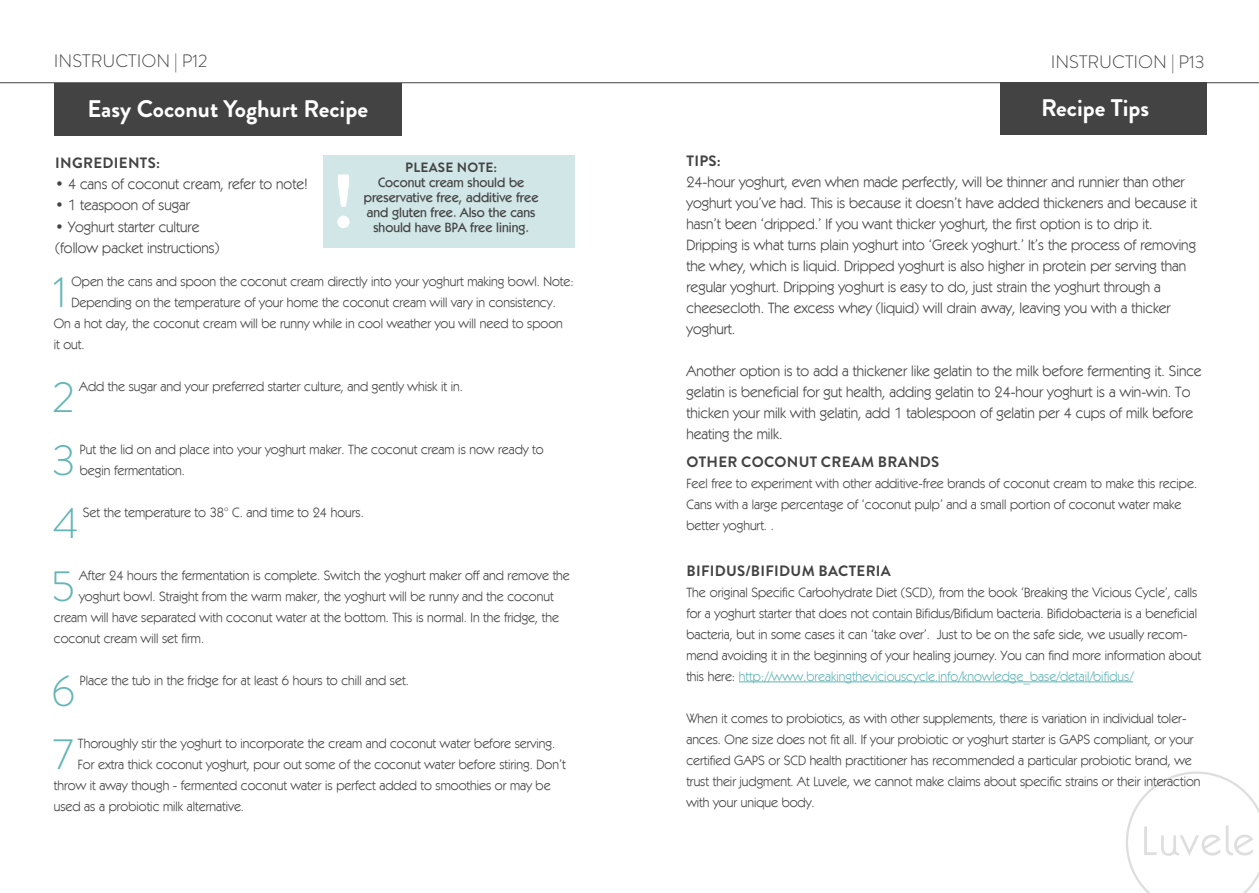
<style>
.page{position:relative;width:1259px;height:893px;background:#fff}
.page>*{position:absolute;margin:0;border:0;box-sizing:border-box;transform-origin:0 0}
.t1{font:700 75.6px "Brandon Grotesque";color:#fff}
.t2{font:300 43.5px "Brandon Grotesque";color:#64b5b6}
.t3{font:700 24px "Brandon Grotesque";color:#fff}
.t4{font:300 18px "Brandon Grotesque";color:#444344}
.t5{font:15px/21px "Kabel IT Cby BT";color:#444344}
.t6{font:700 15px "Brandon Grotesque";letter-spacing:.02em;color:#444344}
.t7{font:13.5px/21px "Kabel IT Cby BT";color:#444344}
.t8{font:500 13.5px/15px "Kabel IT Cby BT";color:#444344;text-align:center}
.t9{font:700 13.5px "Brandon Grotesque";letter-spacing:.02em;color:#444344}
.s1{color:#64b5b6}
</style>
<div class="page">
<svg style="left:1126px;top:771px;width:133px;height:122px"></svg>
<hr style="left:0;top:82px;width:1259px;height:1px;background:#444344">
<div style="left:54px;top:83px;width:348px;height:53px;background:#444344"></div>
<div style="left:323px;top:156px;width:252px;height:92px;background:#d1e6e7"></div>
<hr style="left:739px;top:682px;width:394px;height:1px;background:#64b5b6">
<div style="left:1000px;top:82px;width:207px;height:53px;background:#444344"></div>
<h3 class="t4" style="left:54px;top:49px;width:155px">INSTRUCTION | P12</h3>
<h3 class="t4" style="left:1050px;top:49px;width:156px">INSTRUCTION | P13</h3>
<h3 class="t3" style="left:87px;top:92px;width:282px">Easy Coconut Yoghurt Recipe</h3>
<p class="t6" style="left:55px;top:153px;width:106px">INGREDIENTS:</p>
<p class="t5" style="left:55px;top:174px;width:254px">• 4 cans of coconut cream, refer to note!</p>
<p class="t5" style="left:55px;top:195px;width:136px">• 1 teaspoon of sugar</p>
<p class="t5" style="left:55px;top:216px;width:166px">• Yoghurt starter culture (follow packet instructions)</p>
<p class="t9" style="left:405px;top:158px;width:94px">PLEASE NOTE:</p>
<p class="t8" style="left:364px;top:175px;width:176px">Coconut cream should be preservative free, additive free and gluten free. Also the cans should have BPA free lining.</p>
<h1 class="t1" style="left:332px;top:149px;width:25px">!</h1>
<h2 class="t2" style="left:53px;top:262px;width:16px">1</h2>
<p class="t7" style="left:71px;top:270px;width:504px">Open the cans and spoon the coconut cream directly into your yoghurt making bowl. Note:</p>
<p class="t7" style="left:71px;top:291px;width:486px">Depending on the temperature of your home the coconut cream will vary in consistency.</p>
<p class="t7" style="left:54px;top:312px;width:510px">On a hot day, the coconut cream will be runny while in cool weather you will need to spoon</p>
<p class="t7" style="left:54px;top:333px;width:32px">it out.</p>
<h2 class="t2" style="left:52px;top:367px;width:24px">2</h2>
<p class="t7" style="left:79px;top:375px;width:385px">Add the sugar and your preferred starter culture, and gently whisk it in.</p>
<h2 class="t2" style="left:52px;top:430px;width:25px">3</h2>
<p class="t7" style="left:80px;top:438px;width:465px">Put the lid on and place into your yoghurt maker. The coconut cream is now ready to begin fermentation.</p>
<h2 class="t2" style="left:53px;top:493px;width:27px">4</h2>
<p class="t7" style="left:83px;top:501px;width:282px">Set the temperature to 38° C. and time to 24 hours.</p>
<h2 class="t2" style="left:51px;top:556px;width:25px">5</h2>
<p class="t7" style="left:79px;top:564px;width:492px">After 24 hours the fermentation is complete. Switch the yoghurt maker off and remove the</p>
<p class="t7" style="left:79px;top:585px;width:476px">yoghurt bowl. Straight from the warm maker, the yoghurt will be runny and the coconut</p>
<p class="t7" style="left:54px;top:606px;width:507px">cream will have separated with coconut water at the bottom. This is normal. In the fridge, the</p>
<p class="t7" style="left:54px;top:627px;width:152px">coconut cream will set firm.</p>
<h2 class="t2" style="left:51px;top:661px;width:26px">6</h2>
<p class="t7" style="left:80px;top:669px;width:330px">Place the tub in the fridge for at least 6 hours to chill and set.</p>
<h2 class="t2" style="left:53px;top:724px;width:22px">7</h2>
<p class="t7" style="left:78px;top:732px;width:479px">Thoroughly stir the yoghurt to incorporate the cream and coconut water before serving.</p>
<p class="t7" style="left:78px;top:753px;width:489px">For extra thick coconut yoghurt, pour out some of the coconut water before stiring. Don’t</p>
<p class="t7" style="left:54px;top:774px;width:498px">throw it away though - fermented coconut water is perfect added to smoothies or may be</p>
<p class="t7" style="left:54px;top:795px;width:192px">used as a probiotic milk alternative.</p>
<h3 class="t3" style="left:1041px;top:91px;width:110px">Recipe Tips</h3>
<p class="t6" style="left:686px;top:150px;width:36px">TIPS:</p>
<p class="t5" style="left:686px;top:171px;width:512px">24-hour yoghurt, even when made perfectly, will be thinner and runnier than other yoghurt you’ve had. This is because it doesn’t have added thickeners and because it hasn’t been ‘dripped.’ If you want thicker yoghurt, the first option is to drip it.<br>Dripping is what turns plain yoghurt into ‘Greek yoghurt.’ It’s the process of removing the whey, which is liquid. Dripped yoghurt is also higher in protein per serving than regular yoghurt. Dripping yoghurt is easy to do, just strain the yoghurt through a cheesecloth. The excess whey (liquid) will drain away, leaving you with a thicker yoghurt.</p>
<p class="t5" style="left:686px;top:360px;width:517px">Another option is to add a thickener like gelatin to the milk before fermenting it. Since gelatin is beneficial for gut health, adding gelatin to 24-hour yoghurt is a win-win. To thicken your milk with gelatin, add 1 tablespoon of gelatin per 4 cups of milk before heating the milk.</p>
<p class="t6" style="left:686px;top:451px;width:254px">OTHER COCONUT CREAM BRANDS</p>
<p class="t7" style="left:686px;top:472px;width:512px">Feel free to experiment with other additive-free brands of coconut cream to make this recipe.<br>Cans with a large percentage of ‘coconut pulp’ and a small portion of coconut water make better yoghurt. .</p>
<p class="t6" style="left:686px;top:560px;width:206px">BIFIDUS/BIFIDUM BACTERIA</p>
<p class="t7" style="left:686px;top:581px;width:516px">The original Specific Carbohydrate Diet (SCD), from the book ‘Breaking the Vicious Cycle’, calls for a yoghurt starter that does not contain Bifidus/Bifidum bacteria. Bifidobacteria is a beneficial bacteria, but in some cases it can ‘take over’. Just to be on the safe side, we usually recom&shy;mend avoiding it in the beginning of your healing journey. You can find more information about this here: <span class="s1">http://www.breakingtheviciouscycle.info/knowledge_base/detail/bifidus/</span></p>
<p class="t7" style="left:686px;top:707px;width:516px">When it comes to probiotics, as with other supplements, there is variation in individual toler&shy;ances. One size does not fit all. If your probiotic or yoghurt starter is GAPS compliant, or your certified GAPS or SCD health practitioner has recommended a particular probiotic brand, we trust their judgment. At Luvele, we cannot make claims about specific strains or their interaction with your unique body.</p>
</div>
